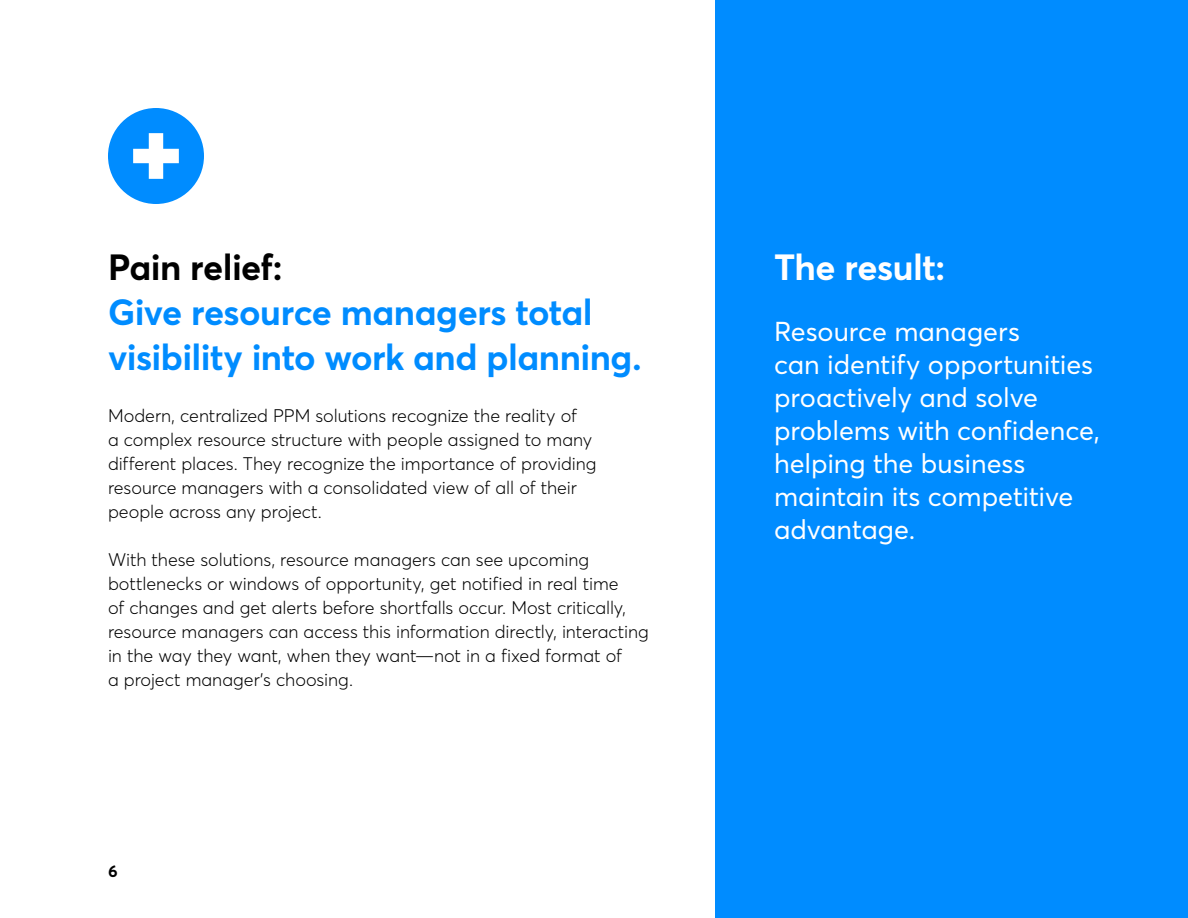
<style>
.page{position:relative;width:1188px;height:918px;background:#fff}
.page>*{position:absolute;margin:0;border:0;box-sizing:border-box;transform-origin:0 0}
.t1{font:700 36px/45px "Averta";letter-spacing:-.015em;color:#008cff}
.t2{font:700 36px "Averta";letter-spacing:-.02em;color:#000}
.t3{font:700 36px "Averta";letter-spacing:-.015em;color:#fff}
.t4{font:27px/33px "Averta";letter-spacing:-.005em;color:#fff}
.t5{font:300 18px/24px "Averta";letter-spacing:-.005em;color:#000}
.t6{font:700 16.5px "Averta";color:#000}
</style>
<div class="page">
<div style="left:716px;top:0;width:472px;height:918px;background:#008cff"></div>
<div style="left:108px;top:108px;width:96px;height:96px;background:#008cff;border-radius:50%"></div>
<svg style="left:133px;top:133px;width:46px;height:46px"></svg>
<h1 class="t2" style="left:108px;top:244px;width:176px">Pain relief:</h1>
<h1 class="t1" style="left:108px;top:289px;width:535px">Give resource managers total visibility into work and planning.</h1>
<p class="t5" style="left:108px;top:404px;width:490px">Modern, centralized PPM solutions recognize the reality of<br>a complex resource structure with people assigned to many different places. They recognize the importance of providing resource managers with a consolidated view of all of their people across any project.</p>
<p class="t5" style="left:108px;top:548px;width:542px">With these solutions, resource managers can see upcoming bottlenecks or windows of opportunity, get notified in real time<br>of changes and get alerts before shortfalls occur. Most critically, resource managers can access this information directly, interacting in the way they want, when they want—not in a fixed format of<br>a project manager’s choosing.</p>
<p class="t6" style="left:108px;top:860px;width:11px">6</p>
<h1 class="t3" style="left:774px;top:244px;width:173px">The result:</h1>
<h2 class="t4" style="left:774px;top:315px;width:327px">Resource managers<br>can identify opportunities proactively and solve problems with confidence, helping the business maintain its competitive advantage.</h2>
</div>
